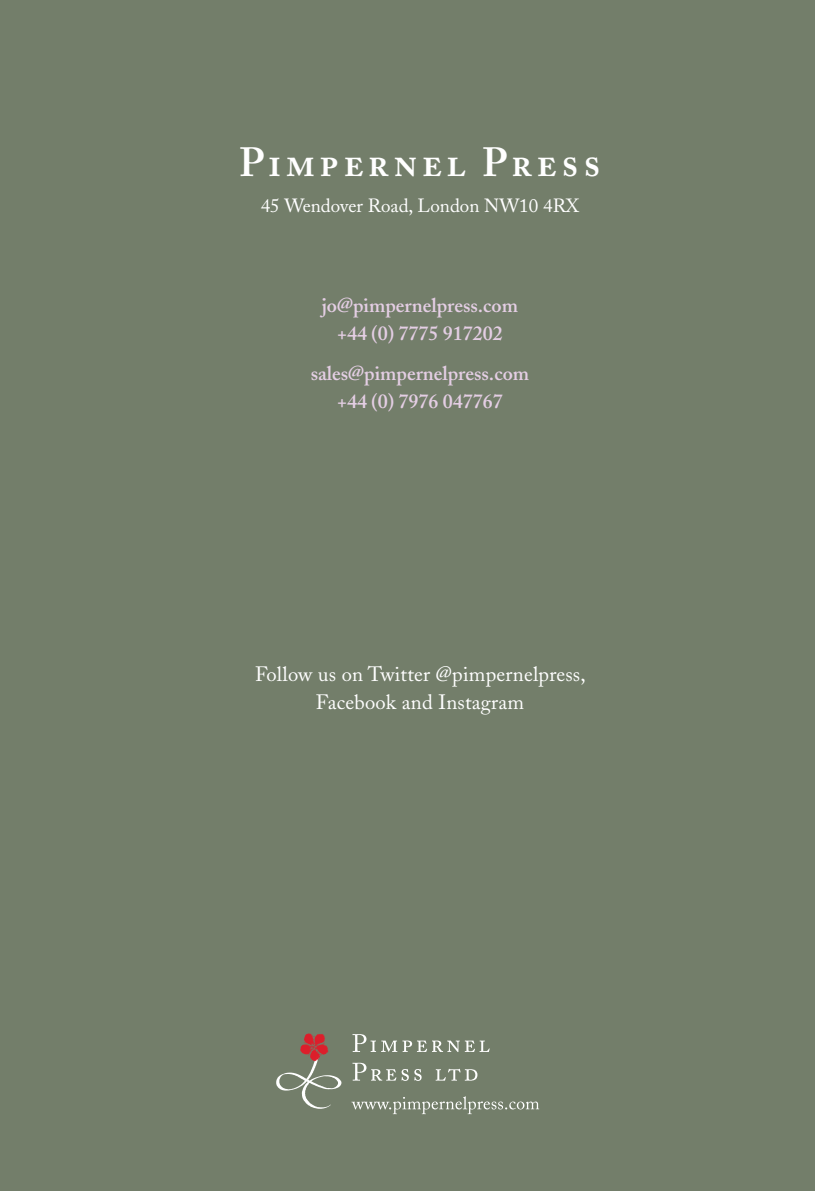
<style>
.page{position:relative;width:815px;height:1191px;background:#fff}
.page>*{position:absolute;margin:0;border:0;box-sizing:border-box;transform-origin:0 0}
.t1{font:40.6px "Adobe Caslon Semibold SC";letter-spacing:.1em;color:#fff}
.t2{font:20.6px/28px "Adobe Caslon";letter-spacing:.01em;color:#fff;text-align:center}
.t3{font:600 20px/28px "Adobe Caslon";color:#e4cee4;text-align:center}
.t4{font:19px "Adobe Caslon";color:#fff}
</style>
<div class="page">
<div style="left:0;top:0;width:814px;height:1191px;background:#737e6a"></div>
<svg style="left:352px;top:1034px;width:137px;height:18px"></svg>
<svg style="left:352px;top:1062px;width:56px;height:18px"></svg>
<svg style="left:414px;top:1069px;width:7px;height:11px"></svg>
<svg style="left:435px;top:1068px;width:42px;height:12px"></svg>
<svg style="left:351px;top:1096px;width:188px;height:18px"></svg>
<svg style="left:276px;top:1061px;width:65px;height:47px"></svg>
<img style="left:300px;top:1033px;width:29px;height:28px">
<h1 class="t1" style="left:239px;top:138px;width:363px">Pimpernel Press</h1>
<p class="t4" style="left:260px;top:195px;width:320px">45 Wendover Road, London NW10 4RX</p>
<p class="t3" style="left:321px;top:291px;width:198px">jo@pimpernelpress.com +44 (0) 7775 917202</p>
<p class="t3" style="left:310px;top:359px;width:220px">sales@pimpernelpress.com +44 (0) 7976 047767</p>
<p class="t2" style="left:255px;top:660px;width:332px">Follow us on Twitter @pimpernelpress,<br>Facebook and Instagram</p>
</div>
